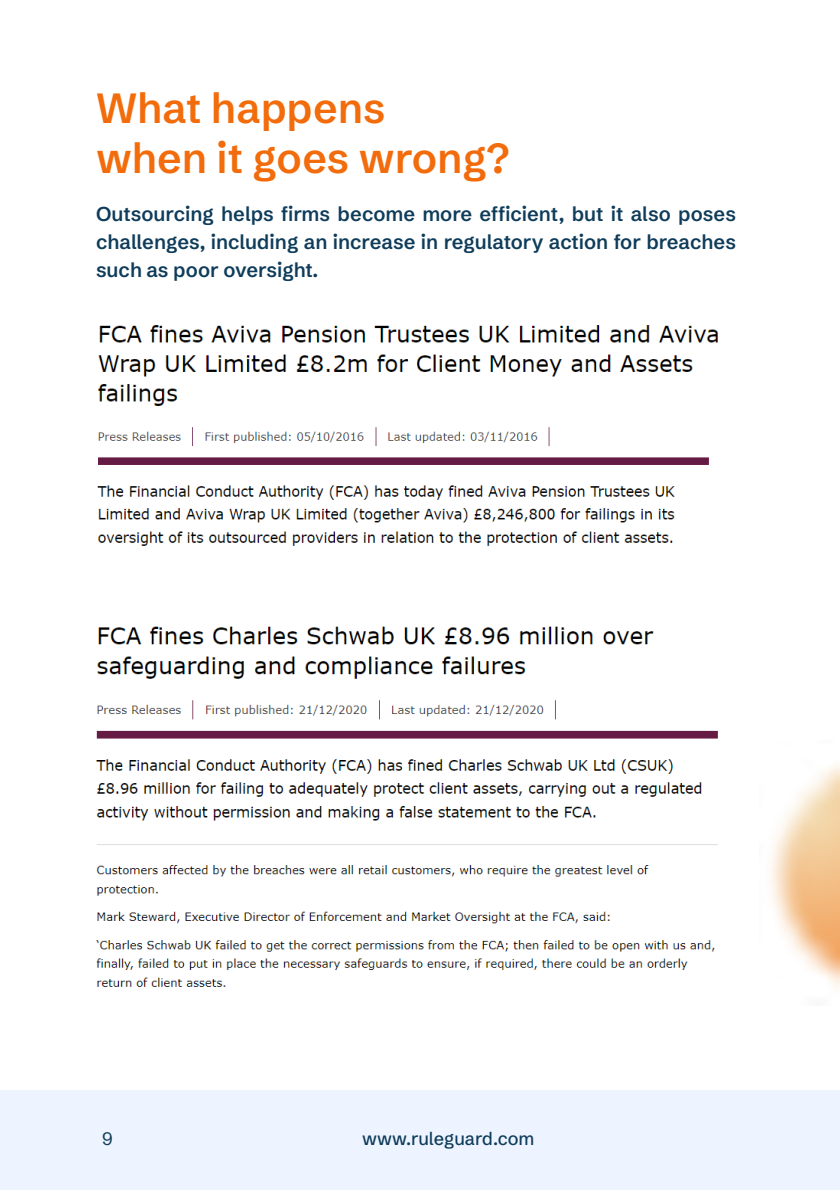
<style>
.page{position:relative;width:840px;height:1190px;background:#fff}
.page>*{position:absolute;margin:0;border:0;box-sizing:border-box;transform-origin:0 0}
.H2_section_title{font:600 42px/50px "Schibsted Grotesk";color:#f26c0c}
.Para_Big{font:600 20px/28px "Schibsted Grotesk";color:#0e3c5a;text-align:justify}
.t1{font:500 18px "Schibsted Grotesk";color:#0e3c5a}
.t2{font:18px "Schibsted Grotesk";color:#0e3c5a}
</style>
<div class="page">
<div style="left:0;top:1090px;width:840px;height:100px;background:#eef4ff"></div>
<img style="left:770px;top:765px;width:70px;height:223px">
<img style="left:97px;top:325px;width:621px;height:221px">
<img style="left:96px;top:626px;width:622px;height:361px">
<p class="H2_section_title" style="left:96px;top:79px;width:415px">What happens<br>when it goes wrong?</p>
<p class="Para_Big" style="left:96px;top:198px;width:641px">Outsourcing helps firms become more efficient, but it also poses challenges, including an increase in regulatory action for breaches such as poor oversight.</p>
<p class="t2" style="left:102px;top:1123px;width:12px">9</p>
<p class="t1" style="left:362px;top:1123px;width:174px">www.ruleguard.com</p>
</div>
